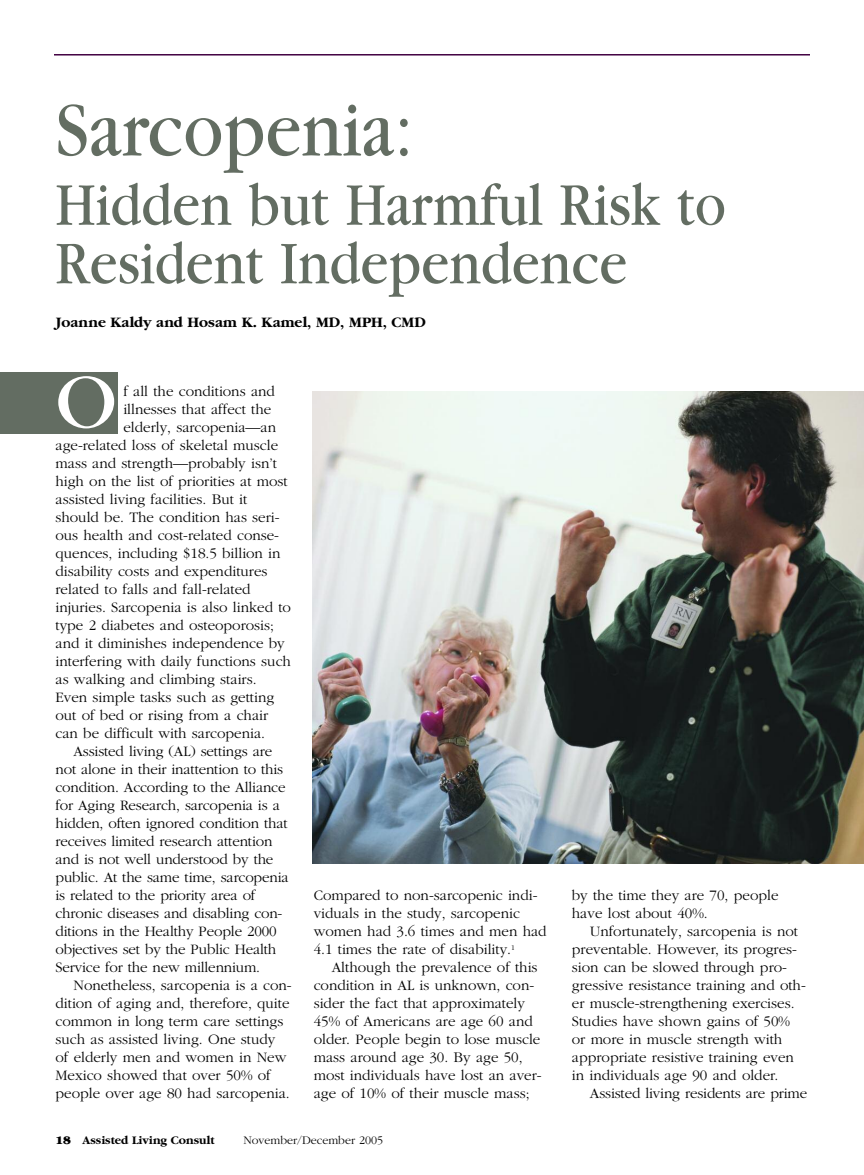
<style>
.page{position:relative;width:864px;height:1175px;background:#fff}
.page>*{position:absolute;margin:0;border:0;box-sizing:border-box;transform-origin:0 0}
.t1{font:81.9px "Garamond";color:#fff}
.t2{font:81px "Garamond";color:#636d62;scale:.9 1}
.t3{font:63px/58.5px "Garamond";color:#636d62;scale:.9 1}
.t4{font:300 15px/18px "Garamond";color:#000}
.t5{font:700 15px "Garamond";color:#000}
.t6{font:700 12px "Garamond";color:#000}
.t7{font:300 12px "Garamond";color:#000}
.s1{font-weight:900}
</style>
<div class="page">
<hr style="left:54px;top:54px;width:756px;height:2px;background:#430243">
<div style="left:0;top:371px;width:118px;height:62px;background:#636d62"></div>
<img style="left:313px;top:392px;width:551px;height:471px">
<h2 class="t2" style="left:56px;top:102px;width:399px">Sarcopenia:</h2>
<h3 class="t3" style="left:56px;top:181px;width:746px">Hidden but Harmful Risk to<br>Resident Independence</h3>
<p class="t5" style="left:56px;top:313px;width:372px">Joanne Kaldy and Hosam K. Kamel, MD, MPH, CMD</p>
<h1 class="t1" style="left:56px;top:373px;width:63px">O</h1>
<p class="t4" style="left:123px;top:382px;width:153px">f all the conditions and</p>
<p class="t4" style="left:123px;top:400px;width:149px">illnesses that affect the</p>
<p class="t4" style="left:123px;top:418px;width:154px">elderly, sarcopenia—an</p>
<p class="t4" style="left:56px;top:436px;width:224px">age-related loss of skeletal muscle</p>
<p class="t4" style="left:56px;top:454px;width:223px">mass and strength—probably isn’t</p>
<p class="t4" style="left:56px;top:472px;width:234px">high on the list of priorities at most</p>
<p class="t4" style="left:56px;top:490px;width:193px">assisted living facilities. But it</p>
<p class="t4" style="left:56px;top:508px;width:226px">should be. The condition has seri-</p>
<p class="t4" style="left:56px;top:526px;width:225px">ous health and cost-related conse-</p>
<p class="t4" style="left:56px;top:544px;width:227px">quences, including $18.5 billion in</p>
<p class="t4" style="left:56px;top:562px;width:214px">disability costs and expenditures</p>
<p class="t4" style="left:56px;top:580px;width:197px">related to falls and fall-related</p>
<p class="t4" style="left:56px;top:598px;width:237px">injuries. Sarcopenia is also linked to</p>
<p class="t4" style="left:56px;top:616px;width:220px">type 2 diabetes and osteoporosis;</p>
<p class="t4" style="left:56px;top:634px;width:231px">and it diminishes independence by</p>
<p class="t4" style="left:56px;top:652px;width:237px">interfering with daily functions such</p>
<p class="t4" style="left:56px;top:670px;width:203px">as walking and climbing stairs.</p>
<p class="t4" style="left:56px;top:688px;width:220px">Even simple tasks such as getting</p>
<p class="t4" style="left:56px;top:706px;width:214px">out of bed or rising from a chair</p>
<p class="t4" style="left:56px;top:724px;width:211px">can be difficult with sarcopenia.</p>
<p class="t4" style="left:74px;top:742px;width:200px">Assisted living (AL) settings are</p>
<p class="t4" style="left:56px;top:760px;width:229px">not alone in their inattention to this</p>
<p class="t4" style="left:56px;top:778px;width:232px">condition. According to the Alliance</p>
<p class="t4" style="left:56px;top:796px;width:226px">for Aging Research, sarcopenia is a</p>
<p class="t4" style="left:56px;top:814px;width:234px">hidden, often ignored condition that</p>
<p class="t4" style="left:56px;top:832px;width:218px">receives limited research attention</p>
<p class="t4" style="left:56px;top:850px;width:219px">and is not well understood by the</p>
<p class="t4" style="left:56px;top:868px;width:235px">public. At the same time, sarcopenia</p>
<p class="t4" style="left:56px;top:886px;width:201px">is related to the priority area of</p>
<p class="t4" style="left:56px;top:904px;width:228px">chronic diseases and disabling con-</p>
<p class="t4" style="left:56px;top:922px;width:223px">ditions in the Healthy People 2000</p>
<p class="t4" style="left:56px;top:940px;width:222px">objectives set by the Public Health</p>
<p class="t4" style="left:56px;top:958px;width:206px">Service for the new millennium.</p>
<p class="t4" style="left:74px;top:976px;width:220px">Nonetheless, sarcopenia is a con-</p>
<p class="t4" style="left:56px;top:994px;width:236px">dition of aging and, therefore, quite</p>
<p class="t4" style="left:56px;top:1012px;width:229px">common in long term care settings</p>
<p class="t4" style="left:56px;top:1030px;width:221px">such as assisted living. One study</p>
<p class="t4" style="left:56px;top:1048px;width:232px">of elderly men and women in New</p>
<p class="t4" style="left:56px;top:1066px;width:217px">Mexico showed that over 50% of</p>
<p class="t4" style="left:56px;top:1084px;width:236px">people over age 80 had sarcopenia.</p>
<p class="t4" style="left:314px;top:886px;width:234px">Compared to non-sarcopenic indi&shy;viduals in the study, sarcopenic women had 3.6 times and men had<br>4.1 times the rate of disability.<sup>1</sup></p>
<p class="t4" style="left:314px;top:958px;width:229px;text-indent:18px">Although the prevalence of this condition in AL is unknown, con&shy;sider the fact that approximately<br>45% of Americans are age 60 and older. People begin to lose muscle mass around age 30. By age 50, most individuals have lost an aver&shy;age of 10% of their muscle mass;</p>
<p class="t6" style="left:56px;top:1132px;width:160px"><span class="s1">18</span> Assisted Living Consult</p>
<p class="t7" style="left:243px;top:1132px;width:141px">November/December 2005</p>
<p class="t4" style="left:572px;top:886px;width:208px">by the time they are 70, people have lost about 40%.</p>
<p class="t4" style="left:572px;top:922px;width:235px;text-indent:18px">Unfortunately, sarcopenia is not preventable. However, its progres&shy;sion can be slowed through pro&shy;gressive resistance training and oth&shy;er muscle-strengthening exercises.<br>Studies have shown gains of 50% or more in muscle strength with appropriate resistive training even in individuals age 90 and older.</p>
<p class="t4" style="left:590px;top:1084px;width:219px">Assisted living residents are prime</p>
</div>
